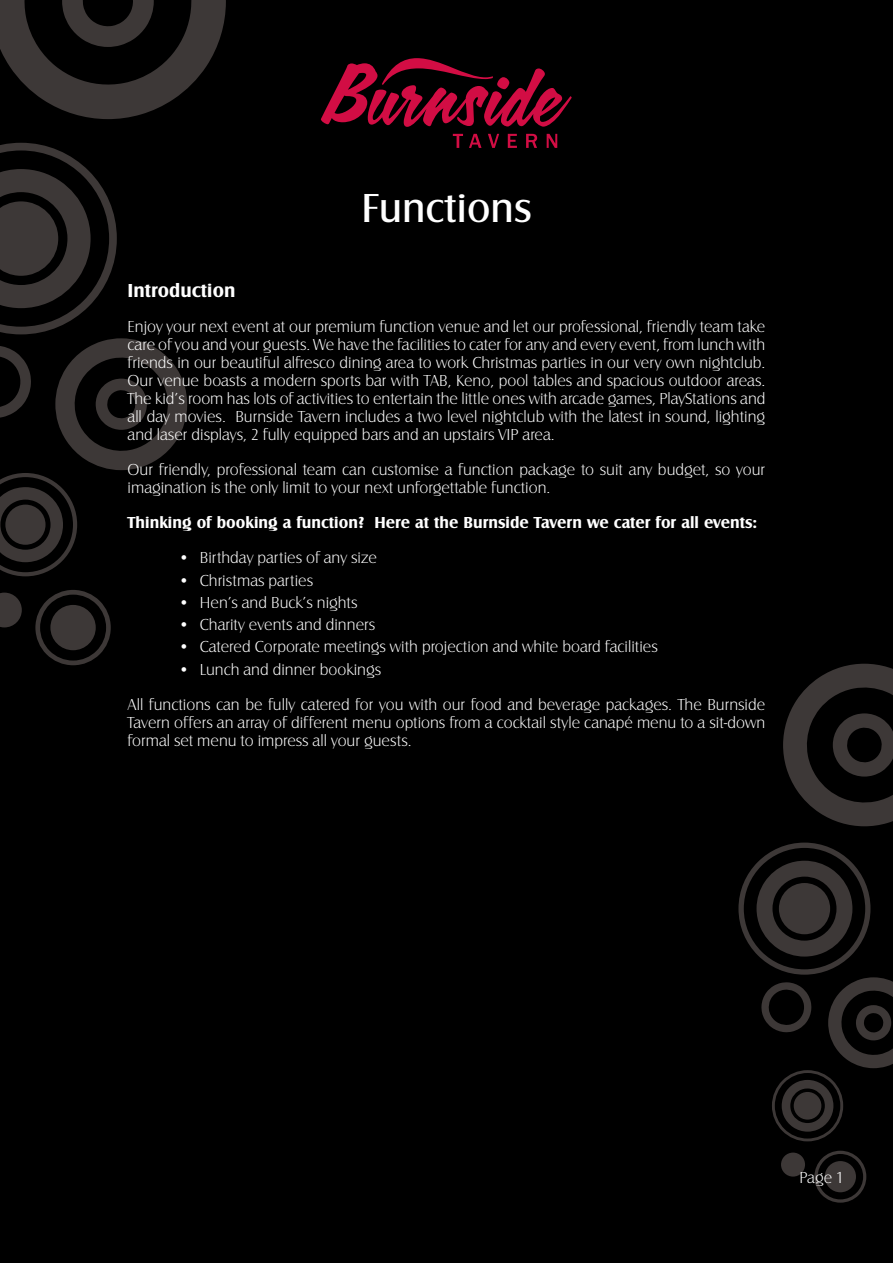
<style>
.page{position:relative;width:893px;height:1263px;background:#000}
.page>*{position:absolute;margin:0;border:0;box-sizing:border-box;transform-origin:0 0}
.t1{font:42px "Castle T";color:#fff}
.t2{font:700 19.5px "Castle T";color:#fff}
.t3{font:16.5px/18px "Castle T Ligh";color:#fff}
.t4{font:700 16.5px "Castle T";color:#fff}
</style>
<div class="page">
<svg style="left:814px;top:1151px;width:52px;height:52px"></svg>
<div style="left:825px;top:1161px;width:31px;height:31px;background:#3d3837;border-radius:50%"></div>
<div style="left:781px;top:1152px;width:24px;height:24px;background:#3d3837;border-radius:50%"></div>
<svg style="left:738px;top:842px;width:155px;height:299px"></svg>
<svg style="left:783px;top:664px;width:110px;height:162px"></svg>
<svg style="left:35px;top:590px;width:76px;height:75px"></svg>
<div style="left:50px;top:605px;width:46px;height:45px;background:#3d3837;border-radius:50%"></div>
<svg style="left:0;top:593px;width:22px;height:34px"></svg>
<svg style="left:0;top:143px;width:187px;height:433px"></svg>
<svg style="left:0;top:0;width:226px;height:119px"></svg>
<svg style="left:453px;top:134px;width:10px;height:14px"></svg>
<svg style="left:469px;top:134px;width:12px;height:14px"></svg>
<svg style="left:488px;top:134px;width:11px;height:14px"></svg>
<svg style="left:508px;top:134px;width:9px;height:14px"></svg>
<svg style="left:526px;top:134px;width:11px;height:14px"></svg>
<svg style="left:547px;top:134px;width:10px;height:14px"></svg>
<svg style="left:321px;top:58px;width:251px;height:69px"></svg>
<h1 class="t1" style="left:361px;top:185px;width:172px">Functions</h1>
<p class="t2" style="left:128px;top:280px;width:109px">Introduction</p>
<p class="t3" style="left:128px;top:318px;width:639px;text-align:justify">Enjoy your next event at our premium function venue and let our professional, friendly team take care of you and your guests. We have the facilities to cater for any and every event, from lunch with friends in our beautiful alfresco dining area to work Christmas parties in our very own nightclub.<br>Our venue boasts a modern sports bar with TAB, Keno, pool tables and spacious outdoor areas.<br>The kid’s room has lots of activities to entertain the little ones with arcade games, PlayStations and all day movies. Burnside Tavern includes a two level nightclub with the latest in sound, lighting and laser displays, 2 fully equipped bars and an upstairs VIP area.</p>
<p class="t3" style="left:128px;top:461px;width:639px">Our friendly, professional team can customise a function package to suit any budget, so your imagination is the only limit to your next unforgettable function.</p>
<p class="t4" style="left:128px;top:513px;width:631px">Thinking of booking a function? Here at the Burnside Tavern we cater for all events:</p>
<p class="t3" style="left:179px;top:549px;width:200px">• Birthday parties of any size</p>
<p class="t3" style="left:179px;top:571px;width:136px">• Christmas parties</p>
<p class="t3" style="left:179px;top:593px;width:180px">• Hen’s and Buck’s nights</p>
<p class="t3" style="left:179px;top:616px;width:198px">• Charity events and dinners</p>
<p class="t3" style="left:179px;top:638px;width:481px">• Catered Corporate meetings with projection and white board facilities</p>
<p class="t3" style="left:128px;top:652px;width:639px;line-height:35px;text-indent:51px">• Lunch and dinner bookings<br>All functions can be fully catered for you with our food and beverage packages. The Burnside</p>
<p class="t3" style="left:128px;top:713px;width:639px">Tavern offers an array of different menu options from a cocktail style canapé menu to a sit-down formal set menu to impress all your guests.</p>
<p class="t3" style="left:799px;top:1168px;width:46px">Page 1</p>
</div>
